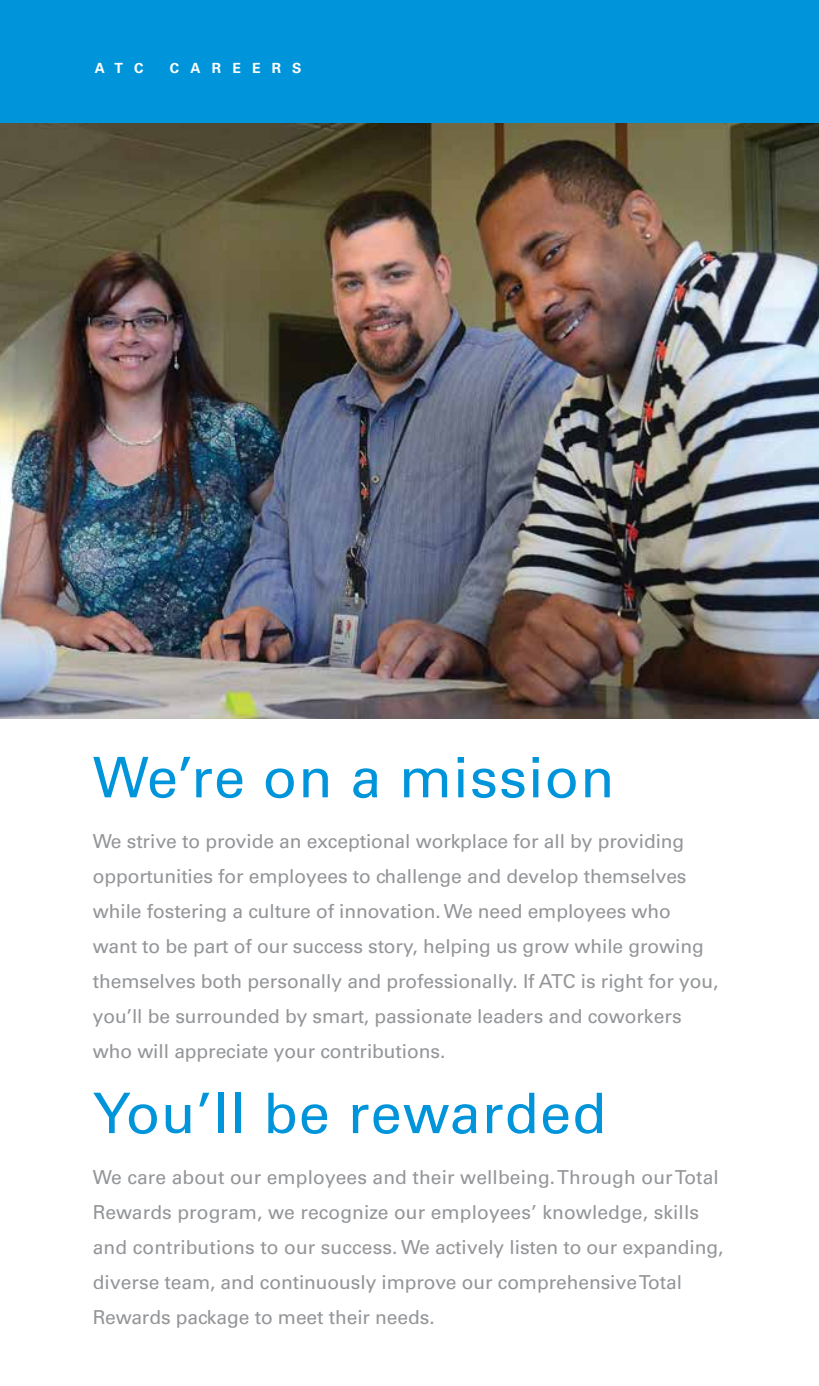
<style>
.page{position:relative;width:819px;height:1386px;background:#fff}
.page>*{position:absolute;margin:0;border:0;box-sizing:border-box;transform-origin:0 0}
.t1{font:56px "Univers LT Std";letter-spacing:.02em;color:#0095da}
.t2{font:19.25px/35px "Univers LT Std";letter-spacing:-.005em;color:#939598}
.t3{font:700 14px "Univers LT Std";letter-spacing:.8em;color:#fff}
</style>
<div class="page">
<img style="left:0;top:122px;width:819px;height:596px">
<div style="left:0;top:0;width:819px;height:122px;background:#0095da"></div>
<p class="t3" style="left:95px;top:60px;width:50px">ATC</p>
<p class="t3" style="left:170px;top:60px;width:133px">CAREERS</p>
<h1 class="t1" style="left:93px;top:744px;width:523px">We’re on a mission</h1>
<p class="t2" style="left:93px;top:824px;width:627px">We strive to provide an exceptional workplace for all by providing opportunities for employees to challenge and develop themselves while fostering a culture of innovation. We need employees who want to be part of our success story, helping us grow while growing themselves both personally and professionally. If ATC is right for you, you’ll be surrounded by smart, passionate leaders and coworkers who will appreciate your contributions.</p>
<h1 class="t1" style="left:93px;top:1080px;width:515px">You’ll be rewarded</h1>
<p class="t2" style="left:93px;top:1160px;width:632px">We care about our employees and their wellbeing. Through our Total Rewards program, we recognize our employees’ knowledge, skills and contributions to our success. We actively listen to our expanding, diverse team, and continuously improve our comprehensive Total Rewards package to meet their needs.</p>
</div>
